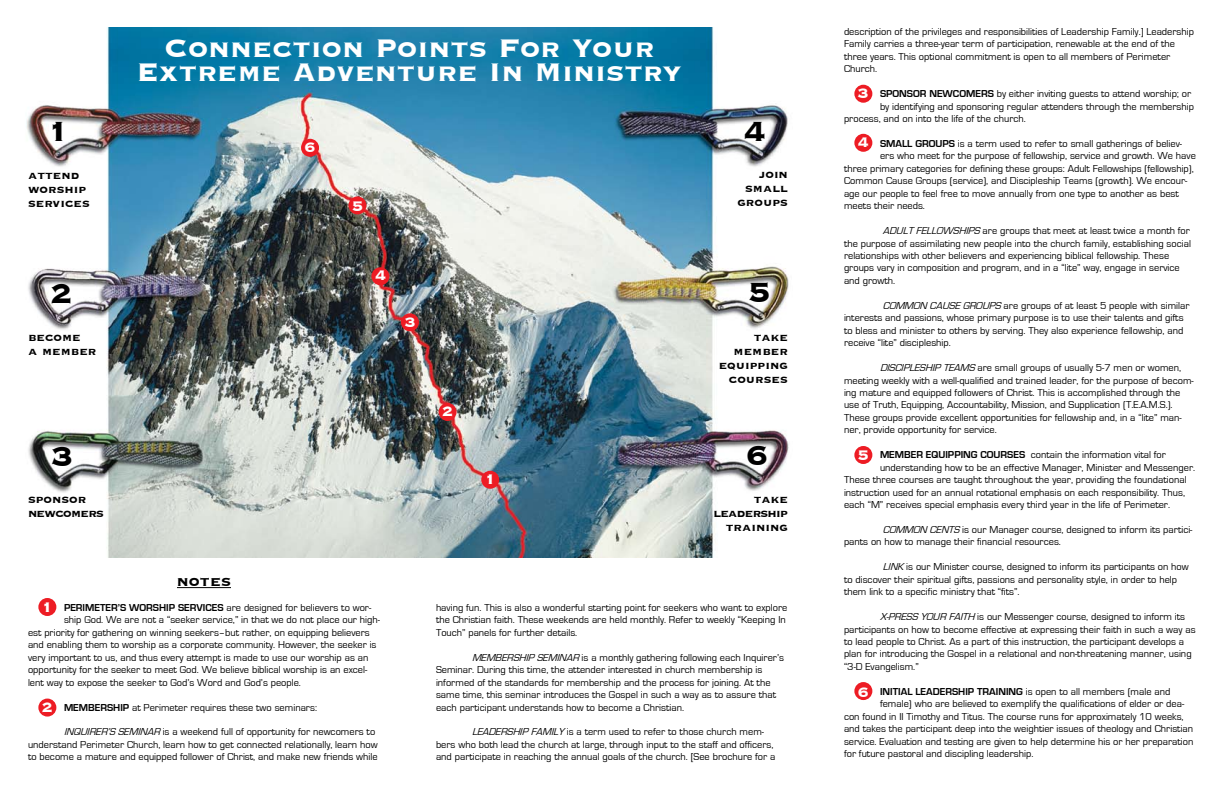
<style>
.page{position:relative;width:1224px;height:792px;background:#fff}
.page>*{position:absolute;margin:0;border:0;box-sizing:border-box;transform-origin:0 0}
.t1{font:700 36px "Copperplate";color:#000}
.t2{font:700 33px/24px "Copperplate";color:#fff;text-align:center}
.t3{font:700 18px "Copperplate";color:#fff}
.t4{font:700 18px "Copperplate";color:#000}
.t5{font:700 14px/14px "Copperplate";color:#000;text-align:right}
.t6{font:700 14px/14px "Copperplate";letter-spacing:-.05em;color:#000}
.t7{font:10.4px/12.4px "Eurostile";color:#000}
.t8{font:italic 10.4px "Eurostile";color:#000}
.s1{font-weight:700}
.s2{font-style:italic}
</style>
<div class="page">
<img style="left:26px;top:27px;width:763px;height:531px">
<div style="left:481px;top:471px;width:18px;height:18px;background:#ed1c24;border-radius:50%"></div>
<div style="left:439px;top:403px;width:18px;height:18px;background:#ed1c24;border-radius:50%"></div>
<div style="left:401px;top:313px;width:18px;height:18px;background:#ed1c24;border-radius:50%"></div>
<div style="left:371px;top:267px;width:18px;height:18px;background:#ed1c24;border-radius:50%"></div>
<div style="left:348px;top:196px;width:18px;height:18px;background:#ed1c24;border-radius:50%"></div>
<div style="left:301px;top:139px;width:18px;height:18px;background:#ed1c24;border-radius:50%"></div>
<div style="left:38px;top:598px;width:18px;height:18px;background:#ed1c24;border-radius:50%"></div>
<div style="left:38px;top:699px;width:18px;height:18px;background:#ed1c24;border-radius:50%"></div>
<div style="left:854px;top:85px;width:18px;height:18px;background:#ed1c24;border-radius:50%"></div>
<div style="left:854px;top:134px;width:18px;height:18px;background:#ed1c24;border-radius:50%"></div>
<div style="left:854px;top:446px;width:18px;height:18px;background:#ed1c24;border-radius:50%"></div>
<div style="left:854px;top:682px;width:18px;height:18px;background:#ed1c24;border-radius:50%"></div>
<hr style="left:177px;top:587px;width:54px;height:1px;background:#000">
<h2 class="t2" style="left:137px;top:34px;width:547px">Connection Points For Your<br>Extreme Adventure In Ministry</h2>
<h1 class="t1" style="left:47px;top:108px;width:23px">1</h1>
<h3 class="t3" style="left:304px;top:136px;width:12px">6</h3>
<h1 class="t1" style="left:744px;top:108px;width:23px">4</h1>
<h3 class="t5" style="left:28px;top:167px;width:63px;text-align:left">attend worship services</h3>
<h3 class="t3" style="left:352px;top:195px;width:12px">5</h3>
<h3 class="t5" style="left:737px;top:166px;width:52px">join small groups</h3>
<h3 class="t3" style="left:375px;top:264px;width:12px">4</h3>
<h1 class="t1" style="left:50px;top:270px;width:23px">2</h1>
<h1 class="t1" style="left:749px;top:269px;width:23px">5</h1>
<h3 class="t3" style="left:405px;top:311px;width:12px">3</h3>
<h3 class="t5" style="left:28px;top:329px;width:70px;text-align:left">become<br>a member</h3>
<h3 class="t5" style="left:719px;top:329px;width:71px">take member equipping courses</h3>
<h3 class="t3" style="left:442px;top:400px;width:12px">2</h3>
<h1 class="t1" style="left:51px;top:433px;width:23px">3</h1>
<h1 class="t1" style="left:746px;top:432px;width:23px">6</h1>
<h3 class="t3" style="left:485px;top:468px;width:12px">1</h3>
<h3 class="t6" style="left:28px;top:492px;width:78px">sponsor newcomers</h3>
<h3 class="t5" style="left:713px;top:491px;width:76px">take leadership training</h3>
<h3 class="t4" style="left:177px;top:569px;width:56px">notes</h3>
<h3 class="t3" style="left:42px;top:595px;width:12px">1</h3>
<p class="t7" style="left:64px;top:602px;width:309px"><span class="s1">PERIMETER’S WORSHIP SERVICES</span> are designed for believers to wor-</p>
<p class="t7" style="left:64px;top:614px;width:318px">ship God. We are not a “seeker service,” in that we do not place our high-</p>
<p class="t7" style="left:28px;top:626px;width:343px">est priority for gathering on winning seekers–but rather, on equipping believers</p>
<p class="t7" style="left:28px;top:639px;width:350px">and enabling them to worship as a corporate community. However, the seeker is</p>
<p class="t7" style="left:28px;top:651px;width:342px">very important to us, and thus every attempt is made to use our worship as an</p>
<p class="t7" style="left:28px;top:664px;width:341px">opportunity for the seeker to meet God. We believe biblical worship is an excel-</p>
<p class="t7" style="left:28px;top:676px;width:275px">lent way to expose the seeker to God’s Word and God’s people.</p>
<p class="t7" style="left:64px;top:701px;width:255px"><span class="s1">MEMBERSHIP</span> at Perimeter requires these two seminars:</p>
<p class="t8" style="left:64px;top:726px;width:62px">INQUI RER’S SEMINA</p>
<h3 class="t3" style="left:42px;top:696px;width:12px">2</h3>
<p class="t7" style="left:28px;top:726px;width:351px;text-indent:125px"><span class="s2">R</span>is a weekend full of opportunity for newcomers to understand Perimeter Church, learn how to get connected relationally, learn how to become a mature and equipped follower of Christ, and make new friends while</p>
<p class="t7" style="left:436px;top:602px;width:353px">having fun. This is also a wonderful starting point for seekers who want to explore the Christian faith. These weekends are held monthly. Refer to weekly “Keeping In<br>Touch” panels for further details.</p>
<p class="t8" style="left:472px;top:652px;width:17px">MEMBE</p>
<p class="t8" style="left:507px;top:652px;width:38px">RSHIP SEMINA</p>
<p class="t7" style="left:436px;top:651px;width:350px;text-indent:136px"><span class="s2">R</span>is a monthly gathering following each Inquirer’s Seminar. During this time, the attender interested in church membership is informed of the standards for membership and the process for joining. At the same time, this seminar introduces the Gospel in such a way as to assure that each participant understands how to become a Christian.</p>
<p class="t8" style="left:472px;top:726px;width:13px">LEADE</p>
<p class="t8" style="left:500px;top:726px;width:43px">RSHIP FAMIL</p>
<p class="t7" style="left:436px;top:726px;width:341px;text-indent:122px"><span class="s2">Y</span>is a term used to refer to those church mem&shy;bers who both lead the church at large, through input to the staff and officers, and participate in reaching the annual goals of the church. [See brochure for a</p>
<p class="t7" style="left:844px;top:26px;width:352px">description of the privileges and responsibilities of Leadership Family.] Leadership Family carries a three-year term of participation, renewable at the end of the three years. This optional commitment is open to all members of Perimeter Church.</p>
<p class="t7" style="left:880px;top:88px;width:313px"><span class="s1">SPONSOR NEWCOMERS</span> by either inviting guests to attend worship; or</p>
<p class="t7" style="left:880px;top:100px;width:316px">by identifying and sponsoring regular attenders through the membership</p>
<p class="t7" style="left:844px;top:113px;width:183px">process, and on into the life of the church.</p>
<p class="t7" style="left:876px;top:138px;width:308px"><span class="s1">SMALL GROUPS</span> is a term used to refer to small gatherings of believ-</p>
<p class="t7" style="left:880px;top:150px;width:317px">ers who meet for the purpose of fellowship, service and growth. We have</p>
<p class="t7" style="left:844px;top:162px;width:351px">three primary categories for defining these groups: Adult Fellowships (fellowship),</p>
<p class="t7" style="left:844px;top:175px;width:345px">Common Cause Groups (service), and Discipleship Teams (growth). We encour-</p>
<p class="t7" style="left:844px;top:187px;width:336px">age our people to feel free to move annually from one type to another as best</p>
<p class="t7" style="left:844px;top:200px;width:83px">meets their needs.</p>
<p class="t7" style="left:844px;top:225px;width:349px;text-indent:39px"><span class="s2">ADULT FELLOWSHIPS</span>are groups that meet at least twice a month for the purpose of assimilating new people into the church family, establishing social relationships with other believers and experiencing biblical fellowship. These groups vary in composition and program, and in a “lite” way, engage in service and growth.</p>
<p class="t7" style="left:844px;top:299px;width:347px;text-indent:39px"><span class="s2">COMMON CAUSE GROUPS</span>are groups of at least 5 people with similar interests and passions, whose primary purpose is to use their talents and gifts to bless and minister to others by serving. They also experience fellowship, and receive “lite” discipleship.</p>
<p class="t8" style="left:880px;top:362px;width:21px">DISCIPLE</p>
<p class="t8" style="left:919px;top:362px;width:38px">SHIP TEAM</p>
<h3 class="t3" style="left:858px;top:82px;width:12px">3</h3>
<h3 class="t3" style="left:858px;top:131px;width:12px">4</h3>
<p class="t7" style="left:844px;top:362px;width:351px;text-indent:125px"><span class="s2">S</span>are small groups of usually 5-7 men or women, meeting weekly with a well-qualified and trained leader, for the purpose of becom&shy;ing mature and equipped followers of Christ. This is accomplished through the use of Truth, Equipping, Accountability, Mission, and Supplication (T.E.A.M.S.).<br>These groups provide excellent opportunities for fellowship and, in a “lite” man&shy;ner, provide opportunity for service.</p>
<p class="t7" style="left:880px;top:449px;width:287px"><span class="s1">MEMBER EQUIPPING COURSES</span> contain the information vital for</p>
<p class="t7" style="left:880px;top:461px;width:317px">understanding how to be an effective Manager, Minister and Messenger.</p>
<p class="t7" style="left:844px;top:474px;width:344px">These three courses are taught throughout the year, providing the foundational</p>
<p class="t7" style="left:844px;top:486px;width:343px">instruction used for an annual rotational emphasis on each responsibility. Thus,</p>
<p class="t7" style="left:844px;top:499px;width:328px">each “M” receives special emphasis every third year in the life of Perimeter.</p>
<p class="t7" style="left:844px;top:524px;width:350px;text-indent:39px"><span class="s2">COMMON CENTS</span>is our Manager course, designed to inform its partici&shy;pants on how to manage their financial resources.</p>
<p class="t7" style="left:844px;top:561px;width:346px;text-indent:39px"><span class="s2">LINK</span>is our Minister course, designed to inform its participants on how to discover their spiritual gifts, passions and personality style, in order to help them link to a specific ministry that “fits”.</p>
<p class="t8" style="left:880px;top:611px;width:81px">X-PRESS YOUR FAITH</p>
<h3 class="t3" style="left:858px;top:443px;width:12px">5</h3>
<p class="t7" style="left:844px;top:611px;width:353px;text-indent:133px">is our Messenger course, designed to inform its participants on how to become effective at expressing their faith in such a way as to lead people to Christ. As a part of this instruction, the participant develops a plan for introducing the Gospel in a relational and non-threatening manner, using “3-D Evangelism.”</p>
<p class="t7" style="left:880px;top:685px;width:292px"><span class="s1">INITIAL LEADERSHIP TRAINING</span> is open to all members (male and</p>
<p class="t7" style="left:880px;top:698px;width:306px">female) who are believed to exemplify the qualifications of elder or dea-</p>
<p class="t7" style="left:844px;top:710px;width:341px">con found in II Timothy and Titus. The course runs for approximately 10 weeks,</p>
<p class="t7" style="left:844px;top:723px;width:351px">and takes the participant deep into the weightier issues of theology and Christian</p>
<p class="t7" style="left:844px;top:735px;width:351px">service. Evaluation and testing are given to help determine his or her preparation</p>
<p class="t7" style="left:844px;top:748px;width:191px">for future pastoral and discipling leadership.</p>
<h3 class="t3" style="left:858px;top:680px;width:12px">6</h3>
</div>
